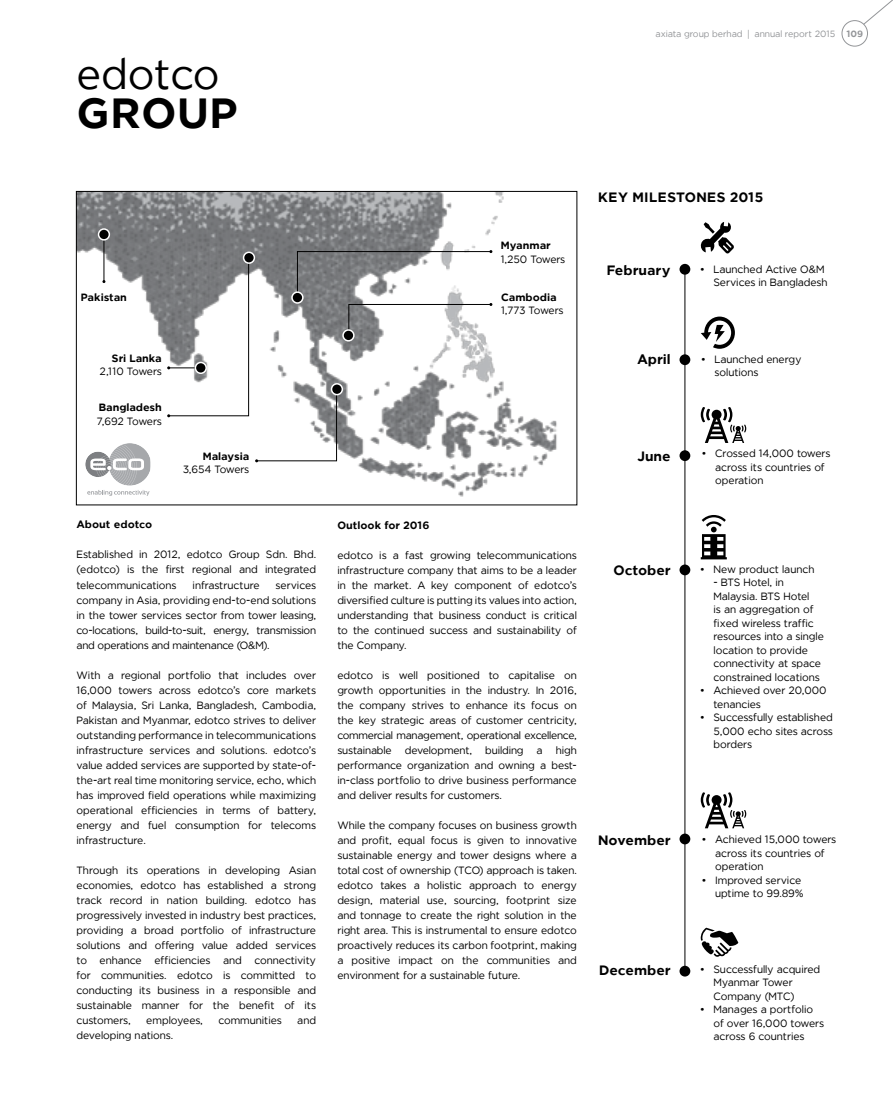
<style>
.page{position:relative;width:893px;height:1106px;background:#fff}
.page>*{position:absolute;margin:0;border:0;box-sizing:border-box;transform-origin:0 0}
.t1{font:42px "Axiata";letter-spacing:-.01em;color:#000}
.t2{font:700 42px "Axiata";letter-spacing:.02em;color:#000}
.t3{font:700 13.5px "Axiata";color:#000}
.t4{font:700 13.5px "Axiata";letter-spacing:.02em;color:#000}
.t5{font:10.5px/15px "Axiata";letter-spacing:-.005em;color:#000;text-align:justify}
.t6{font:700 10.5px "Axiata";color:#000}
.t7{font:9px "Axiata";color:#939598}
.s1{font-weight:700}
</style>
<div class="page">
<img style="left:78px;top:193px;width:479px;height:304px">
<div style="left:76px;top:191px;width:501px;height:314px;border:1px solid #000"></div>
<hr style="left:684px;top:269px;width:1px;height:706px;background:#000">
<div style="left:679px;top:264px;width:11px;height:11px;background:#000;border-radius:50%"></div>
<div style="left:679px;top:354px;width:11px;height:11px;background:#000;border-radius:50%"></div>
<div style="left:679px;top:450px;width:11px;height:11px;background:#000;border-radius:50%"></div>
<div style="left:679px;top:564px;width:11px;height:11px;background:#000;border-radius:50%"></div>
<div style="left:679px;top:833px;width:11px;height:11px;background:#000;border-radius:50%"></div>
<div style="left:679px;top:965px;width:11px;height:11px;background:#000;border-radius:50%"></div>
<hr style="left:104px;top:234px;width:1px;height:47px;background:#000">
<svg style="left:167px;top:258px;width:82px;height:159px"></svg>
<svg style="left:255px;top:388px;width:82px;height:74px"></svg>
<div style="left:99px;top:229px;width:10px;height:11px;background:#000;border-radius:50%"></div>
<div style="left:98px;top:228px;width:12px;height:12px;border:2px solid #fff;border-radius:50%"></div>
<div style="left:195px;top:362px;width:11px;height:11px;background:#000;border-radius:50%"></div>
<div style="left:195px;top:362px;width:12px;height:12px;border:2px solid #fff;border-radius:50%"></div>
<div style="left:244px;top:252px;width:10px;height:11px;background:#000;border-radius:50%"></div>
<div style="left:243px;top:251px;width:12px;height:13px;border:2px solid #fff;border-radius:50%"></div>
<svg style="left:297px;top:250px;width:195px;height:86px"></svg>
<div style="left:292px;top:292px;width:11px;height:11px;background:#000;border-radius:50%"></div>
<div style="left:291px;top:291px;width:13px;height:13px;border:2px solid #fff;border-radius:50%"></div>
<div style="left:343px;top:330px;width:11px;height:11px;background:#000;border-radius:50%"></div>
<div style="left:342px;top:329px;width:13px;height:12px;border:2px solid #fff;border-radius:50%"></div>
<div style="left:332px;top:384px;width:10px;height:10px;background:#000;border-radius:50%"></div>
<div style="left:331px;top:383px;width:12px;height:12px;border:2px solid #fff;border-radius:50%"></div>
<svg style="left:700px;top:927px;width:38px;height:30px"></svg>
<svg style="left:700px;top:222px;width:34px;height:32px"></svg>
<svg style="left:701px;top:316px;width:34px;height:33px"></svg>
<svg style="left:701px;top:515px;width:26px;height:44px"></svg>
<svg style="left:701px;top:792px;width:45px;height:36px"></svg>
<svg style="left:701px;top:407px;width:45px;height:36px"></svg>
<svg style="left:85px;top:451px;width:26px;height:26px"></svg>
<svg style="left:87px;top:443px;width:63px;height:53px"></svg>
<div style="left:842px;top:20px;width:26px;height:26px;border:1px solid #939598;border-radius:50%"></div>
<svg style="left:863px;top:0;width:30px;height:25px"></svg>
<h1 class="t1" style="left:77px;top:48px;width:145px">edotco</h1>
<h1 class="t2" style="left:77px;top:86px;width:163px">GROUP</h1>
<p class="t7" style="left:655px;top:28px;width:209px">axiata group berhad | annual report 2015 <span class="s1">109</span></p>
<p class="t6" style="left:81px;top:290px;width:47px">Pakistan</p>
<p class="t6" style="left:112px;top:351px;width:52px">Sri Lanka</p>
<p class="t5" style="left:100px;top:364px;width:64px">2,110 Towers</p>
<p class="t6" style="left:99px;top:401px;width:65px">Bangladesh</p>
<p class="t5" style="left:97px;top:413px;width:66px">7,692 Towers</p>
<p class="t6" style="left:203px;top:449px;width:48px">Malaysia</p>
<p class="t5" style="left:183px;top:462px;width:68px">3,654 Towers</p>
<p class="t6" style="left:77px;top:518px;width:77px">About edotco</p>
<p class="t5" style="left:77px;top:547px;width:241px">Established in 2012, edotco Group Sdn. Bhd. (edotco) is the first regional and integrated telecommunications</p>
<p class="t5" style="left:193px;top:577px;width:69px">infrastructure</p>
<p class="t5" style="left:77px;top:577px;width:241px;text-indent:199px">services company in Asia, providing end-to-end solutions in the tower services sector from tower leasing, co-locations, build-to-suit, energy, transmission and operations and maintenance (O&amp;M).</p>
<p class="t5" style="left:77px;top:667px;width:241px">With a regional portfolio that includes over 16,000 towers across edotco’s core markets of Malaysia, Sri Lanka, Bangladesh, Cambodia, Pakistan and Myanmar, edotco strives to deliver outstanding performance in telecommunications infrastructure services and solutions. edotco’s value added services are supported by state-of&shy;the-art real time monitoring service, echo, which has improved field operations while maximizing operational efficiencies in terms of battery, energy and fuel consumption for telecoms infrastructure.</p>
<p class="t5" style="left:77px;top:862px;width:241px">Through its operations in developing Asian economies, edotco has established a strong track record in nation building. edotco has progressively invested in industry best practices, providing a broad portfolio of infrastructure solutions and offering value added services to enhance efficiencies and connectivity for communities. edotco is committed to conducting its business in a responsible and sustainable manner for the benefit of its customers,</p>
<p class="t5" style="left:146px;top:1012px;width:58px">employees,</p>
<p class="t5" style="left:218px;top:1012px;width:65px">communities</p>
<p class="t5" style="left:297px;top:1012px;width:20px">and</p>
<p class="t5" style="left:77px;top:1027px;width:98px">developing nations.</p>
<p class="t6" style="left:501px;top:238px;width:52px">Myanmar</p>
<p class="t5" style="left:501px;top:251px;width:66px">1,250 Towers</p>
<p class="t6" style="left:501px;top:290px;width:57px">Cambodia</p>
<p class="t5" style="left:501px;top:302px;width:64px">1,773 Towers</p>
<p class="t6" style="left:337px;top:518px;width:94px">Outlook for 2016</p>
<p class="t5" style="left:337px;top:547px;width:241px">edotco is a fast growing telecommunications infrastructure company that aims to be a leader in the market. A key component of edotco’s diversified culture is putting its values into action, understanding that business conduct is critical to the continued success and sustainability of the Company.</p>
<p class="t5" style="left:337px;top:667px;width:241px">edotco is well positioned to capitalise on growth opportunities in the industry. In 2016, the company strives to enhance its focus on the key strategic areas of customer centricity, commercial management, operational excellence, sustainable development, building a</p>
<p class="t5" style="left:337px;top:742px;width:241px;text-indent:218px">high performance organization and owning a best&shy;in-class portfolio to drive business performance and deliver results for customers.</p>
<p class="t5" style="left:337px;top:817px;width:241px">While the company focuses on business growth and profit, equal focus is given to innovative sustainable energy and tower designs where a total cost of ownership (TCO) approach is taken. edotco takes a holistic approach to energy design, material use, sourcing, footprint size and tonnage to create the right solution in the right area. This is instrumental to ensure edotco proactively reduces its carbon footprint, making a positive impact on the communities and environment for a sustainable future.</p>
<p class="t4" style="left:598px;top:189px;width:167px">KEY MILESTONES 2015</p>
<p class="t3" style="left:607px;top:261px;width:65px">February</p>
<p class="t5" style="left:701px;top:262px;width:128px;line-height:13.5px;text-align:right">• Launched Active O&amp;M<br>Services in Bangladesh</p>
<p class="t3" style="left:637px;top:351px;width:35px">April</p>
<p class="t5" style="left:714px;top:352px;width:89px;line-height:13.5px;text-indent:-13px">• Launched energy solutions</p>
<p class="t3" style="left:637px;top:447px;width:35px">June</p>
<p class="t5" style="left:715px;top:446px;width:117px;line-height:13.5px;text-align:left;text-indent:-13px">• Crossed 14,000 towers across its countries of operation</p>
<p class="t3" style="left:613px;top:562px;width:59px">October</p>
<p class="t5" style="left:701px;top:561px;width:115px">• New product launch</p>
<p class="t5" style="left:713px;top:575px;width:112px;line-height:13.5px;text-align:left">- BTS Hotel, in<br>Malaysia. BTS Hotel<br>is an aggregation of fixed wireless traffic resources into a single location to provide connectivity at space constrained locations</p>
<p class="t5" style="left:713px;top:683px;width:115px;line-height:13.5px;text-indent:-13px">• Achieved over 20,000 tenancies</p>
<p class="t5" style="left:713px;top:710px;width:121px;line-height:13.5px;text-indent:-13px">• Successfully established 5,000 echo sites across borders</p>
<p class="t3" style="left:598px;top:831px;width:74px">November</p>
<p class="t5" style="left:715px;top:832px;width:123px;line-height:13.5px;text-align:left;text-indent:-13px">• Achieved 15,000 towers across its countries of operation</p>
<p class="t5" style="left:702px;top:873px;width:103px;line-height:13.5px;text-align:right">• Improved service uptime to 99.89%</p>
<p class="t3" style="left:599px;top:961px;width:73px">December</p>
<p class="t5" style="left:713px;top:961px;width:108px;line-height:13.5px;text-align:left;text-indent:-13px">• Successfully acquired<br>Myanmar Tower<br>Company (MTC)</p>
<p class="t5" style="left:713px;top:1002px;width:112px;line-height:13.5px;text-align:left;text-indent:-13px">• Manages a portfolio of over 16,000 towers across 6 countries</p>
</div>
